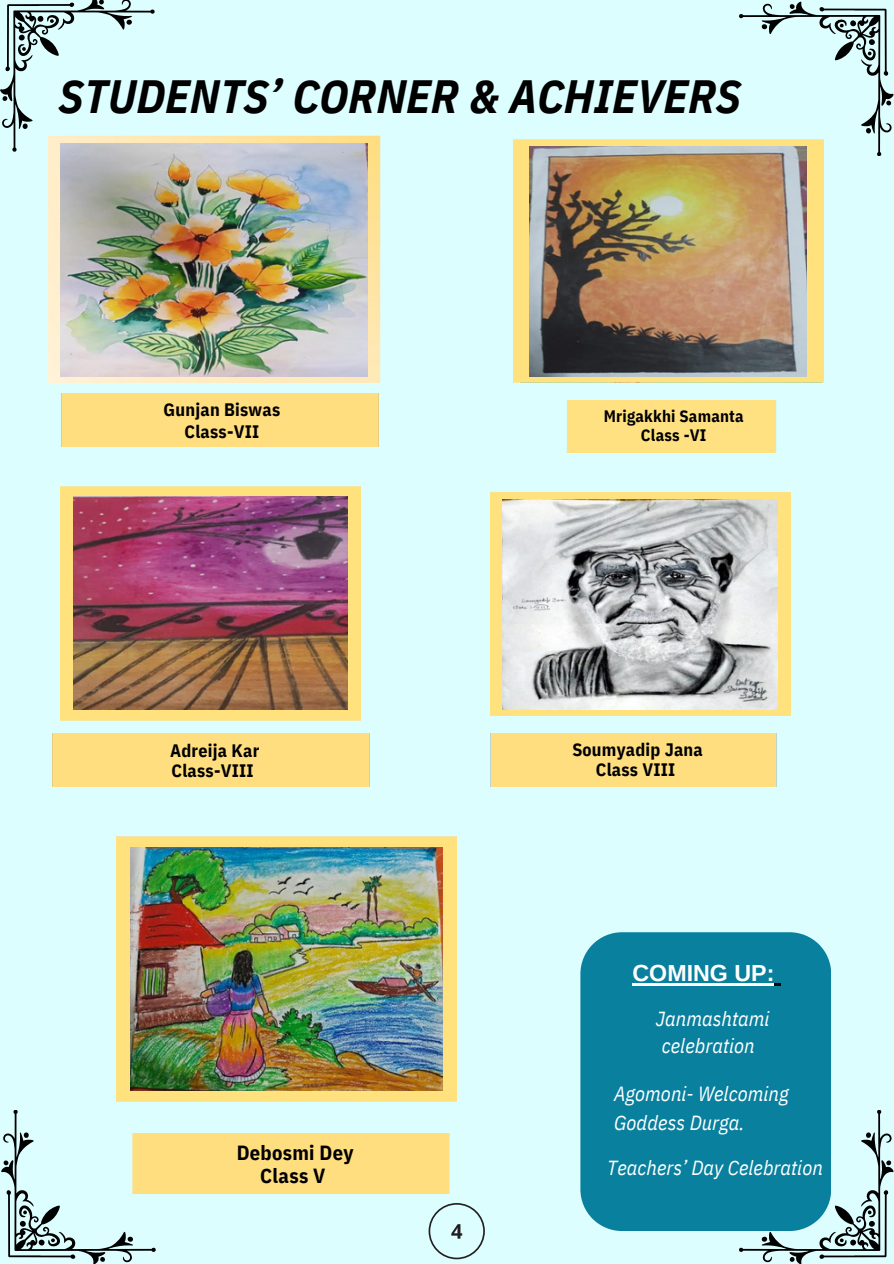
<style>
.page{position:relative;width:894px;height:1264px;background:#fff}
.page>*{position:absolute;margin:0;border:0;box-sizing:border-box;transform-origin:0 0}
.t1{font:italic 700 46.5px "IBM Plex Sans Cond";letter-spacing:.005em;color:#000}
.t2{font:700 23.25px "Arimo";color:#fff}
.t3{font:italic 20.4px/28.3px "IBM Plex Sans Cond";letter-spacing:.005em;color:#fff}
.t4{font:700 20.4px/23px "IBM Plex Sans Cond";letter-spacing:.015em;color:#000;text-align:center}
.t5{font:700 18px/20.2px "IBM Plex Sans Cond";letter-spacing:.015em;color:#000}
.t6{font:700 16.5px "IBM Plex Sans Cond";letter-spacing:.015em;color:#000}
</style>
<div class="page">
<div style="left:0;top:0;width:893px;height:1263px;background:#ddfeff"></div>
<div style="left:580px;top:932px;width:251px;height:298px;background:#09809e"></div>
<svg style="left:738px;top:2px;width:154px;height:154px"></svg>
<svg style="left:0;top:0;width:154px;height:151px"></svg>
<svg style="left:2px;top:1110px;width:153px;height:153px"></svg>
<svg style="left:738px;top:1109px;width:154px;height:154px"></svg>
<img style="left:48px;top:135px;width:332px;height:247px">
<div style="left:61px;top:394px;width:318px;height:53px;background:#ffde80"></div>
<div style="left:513px;top:140px;width:309px;height:242px;background:#ffe17d"></div>
<img style="left:61px;top:143px;width:306px;height:233px">
<img style="left:529px;top:146px;width:277px;height:230px">
<div style="left:61px;top:486px;width:299px;height:234px;background:#ffe17d"></div>
<div style="left:567px;top:400px;width:209px;height:52px;background:#ffe181"></div>
<img style="left:73px;top:496px;width:275px;height:213px">
<img style="left:490px;top:493px;width:299px;height:222px">
<img style="left:503px;top:500px;width:274px;height:209px">
<div style="left:52px;top:734px;width:318px;height:52px;background:#ffde80"></div>
<div style="left:490px;top:733px;width:286px;height:53px;background:#ffde80"></div>
<div style="left:117px;top:836px;width:339px;height:265px;background:#ffe17d"></div>
<img style="left:130px;top:847px;width:312px;height:243px">
<div style="left:132px;top:1133px;width:318px;height:60px;background:#ffde80"></div>
<svg style="left:428px;top:1203px;width:56px;height:56px"></svg>
<hr style="left:632px;top:982px;width:142px;height:3px;background:#fff">
<svg style="left:774px;top:982px;width:6px;height:3px"></svg>
<p class="t1" style="left:59px;top:66px;width:683px">STUDENTS’ CORNER &amp; ACHIEVERS</p>
<p class="t5" style="left:163px;top:399px;width:118px">Gunjan Biswas</p>
<p class="t5" style="left:184px;top:421px;width:76px">Class-VII</p>
<p class="t5" style="left:170px;top:739px;width:91px">Adreija Kar<br>Class-VIII</p>
<p class="t4" style="left:237px;top:1140px;width:118px">Debosmi Dey<br>Class V</p>
<p class="t6" style="left:603px;top:405px;width:141px">Mrigakkhi Samanta</p>
<p class="t6" style="left:640px;top:424px;width:67px">Class -VI</p>
<p class="t5" style="left:572px;top:739px;width:132px;text-align:center">Soumyadip Jana<br>Class VIII</p>
<p class="t2" style="left:632px;top:959px;width:143px">COMING UP:</p>
<p class="t3" style="left:655px;top:1004px;width:115px;line-height:27.3px">Janmashtami celebration</p>
<h1 class="t3" style="left:614px;top:1079px;width:176px">Agomoni- Welcoming<br>Goddess Durga.</h1>
<p class="t3" style="left:607px;top:1153px;width:217px">Teachers’ Day Celebration</p>
</div>
